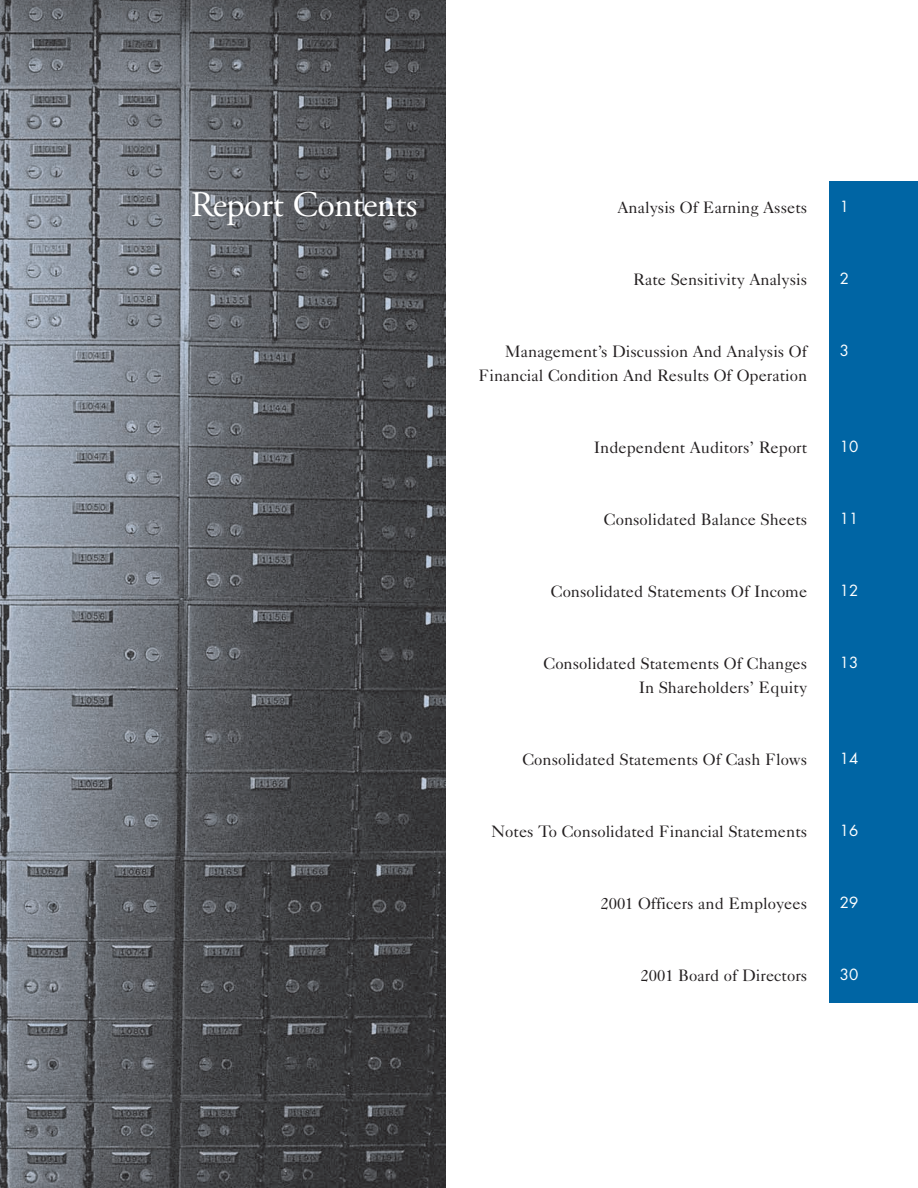
<style>
.page{position:relative;width:918px;height:1188px;background:#fff}
.page>*{position:absolute;margin:0;border:0;box-sizing:border-box;transform-origin:0 0}
.t1{font:36px "Adobe Garamond";letter-spacing:-.015em;color:#fff}
.t2{font:16.5px/24px "Caslon Five Forty";color:#231f20;text-align:right}
.t3{font:15px "Futura";color:#fff}
</style>
<div class="page">
<img style="left:0;top:0;width:446px;height:1188px">
<div style="left:829px;top:181px;width:89px;height:821px;background:#0065a4"></div>
<h1 class="t1" style="left:191px;top:191px;width:228px">Report Contents</h1>
<p class="t3" style="left:840px;top:200px;width:11px">1</p>
<p class="t2" style="left:618px;top:197px;width:191px">Analysis Of Earning Assets</p>
<p class="t2" style="left:633px;top:269px;width:176px">Rate Sensitivity Analysis</p>
<p class="t3" style="left:840px;top:272px;width:11px">2</p>
<p class="t2" style="left:478px;top:341px;width:330px">Management’s Discussion And Analysis Of<br>Financial Condition And Results Of Operation</p>
<p class="t3" style="left:840px;top:344px;width:11px">3</p>
<p class="t2" style="left:594px;top:437px;width:215px">Independent Auditors’ Report</p>
<p class="t3" style="left:840px;top:440px;width:20px">10</p>
<p class="t2" style="left:604px;top:509px;width:205px">Consolidated Balance Sheets</p>
<p class="t3" style="left:840px;top:512px;width:20px">11</p>
<p class="t2" style="left:551px;top:581px;width:258px">Consolidated Statements Of Income</p>
<p class="t3" style="left:840px;top:584px;width:20px">12</p>
<p class="t2" style="left:543px;top:653px;width:265px">Consolidated Statements Of Changes<br>In Shareholders’ Equity</p>
<p class="t3" style="left:840px;top:656px;width:20px">13</p>
<p class="t2" style="left:522px;top:749px;width:286px">Consolidated Statements Of Cash Flows</p>
<p class="t3" style="left:840px;top:752px;width:20px">14</p>
<p class="t2" style="left:492px;top:821px;width:317px">Notes To Consolidated Financial Statements</p>
<p class="t3" style="left:840px;top:824px;width:20px">16</p>
<p class="t2" style="left:601px;top:893px;width:208px">2001 Officers and Employees</p>
<p class="t3" style="left:840px;top:896px;width:20px">29</p>
<p class="t2" style="left:641px;top:965px;width:168px">2001 Board of Directors</p>
<p class="t3" style="left:840px;top:968px;width:20px">30</p>
</div>
